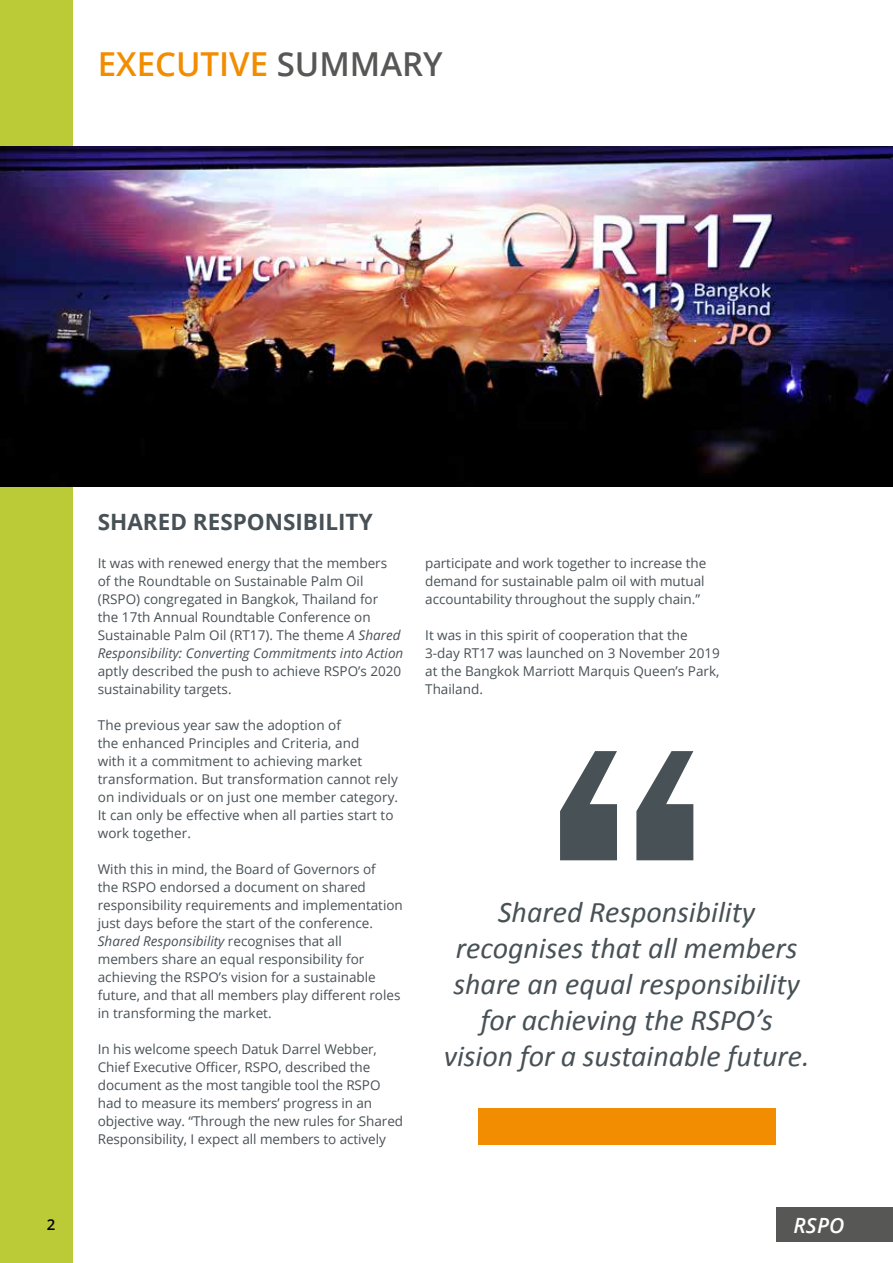
<style>
.page{position:relative;width:893px;height:1263px;background:#fff}
.page>*{position:absolute;margin:0;border:0;box-sizing:border-box;transform-origin:0 0}
.t1{font:600 390px "Franklin Gothic";color:#485156}
.t2{font:600 33px "Open Sans";color:#f28c00}
.t3{font:italic 30px/36px "Calibri";color:#485156;text-align:center}
.t4{font:700 22.5px "Open Sans";color:#485156}
.t5{font:italic 600 21px "Open Sans";color:#fff}
.t6{font:600 15px "Open Sans";color:#000}
.t7{font:13.5px/18px "Open Sans";color:#485156}
.s1{color:#575756}
.s2{font-style:italic}
</style>
<div class="page">
<div style="left:0;top:0;width:72px;height:1263px;background:#bbcb37"></div>
<div style="left:776px;top:1208px;width:117px;height:34px;background:#575756"></div>
<img style="left:0;top:146px;width:893px;height:340px">
<div style="left:478px;top:1108px;width:297px;height:36px;background:#f28c00"></div>
<h2 class="t2" style="left:98px;top:42px;width:347px">EXECUTIVE <span class="s1">SUMMARY</span></h2>
<h3 class="t4" style="left:98px;top:506px;width:276px">SHARED RESPONSIBILITY</h3>
<p class="t7" style="left:98px;top:554px;width:307px">It was with renewed energy that the members<br>of the Roundtable on Sustainable Palm Oil (RSPO) congregated in Bangkok, Thailand for<br>the 17th Annual Roundtable Conference on Sustainable Palm Oil (RT17). The theme <span class="s2">A Shared Responsibility: Converting Commitments into Action</span></p>
<p class="t7" style="left:98px;top:662px;width:305px">aptly described the push to achieve RSPO’s 2020 sustainability targets.</p>
<p class="t7" style="left:98px;top:716px;width:302px">The previous year saw the adoption of<br>the enhanced Principles and Criteria, and<br>with it a commitment to achieving market transformation. But transformation cannot rely on individuals or on just one member category.<br>It can only be effective when all parties start to work together.</p>
<p class="t7" style="left:98px;top:860px;width:307px">With this in mind, the Board of Governors of<br>the RSPO endorsed a document on shared responsibility requirements and implementation just days before the start of the conference.<br><span class="s2">Shared Responsibility</span> recognises that all members share an equal responsibility for achieving the RSPO’s vision for a sustainable future, and that all members play different roles in transforming the market.</p>
<p class="t7" style="left:98px;top:1040px;width:307px">In his welcome speech Datuk Darrel Webber, Chief Executive Officer, RSPO, described the document as the most tangible tool the RSPO had to measure its members’ progress in an objective way. “Through the new rules for Shared Responsibility, I expect all members to actively</p>
<p class="t7" style="left:425px;top:554px;width:283px">participate and work together to increase the demand for sustainable palm oil with mutual accountability throughout the supply chain.”</p>
<p class="t7" style="left:425px;top:626px;width:296px">It was in this spirit of cooperation that the 3-day RT17 was launched on 3 November 2019 at the Bangkok Marriott Marquis Queen’s Park, Thailand.</p>
<h1 class="t1" style="left:533px;top:654px;width:189px">“</h1>
<h3 class="t3" style="left:444px;top:893px;width:367px">Shared Responsibility recognises that all members share an equal responsibility for achieving the RSPO’s vision for a sustainable future.</h3>
<p class="t6" style="left:47px;top:1215px;width:10px">2</p>
<h3 class="t5" style="left:793px;top:1211px;width:53px">RSPO</h3>
</div>
